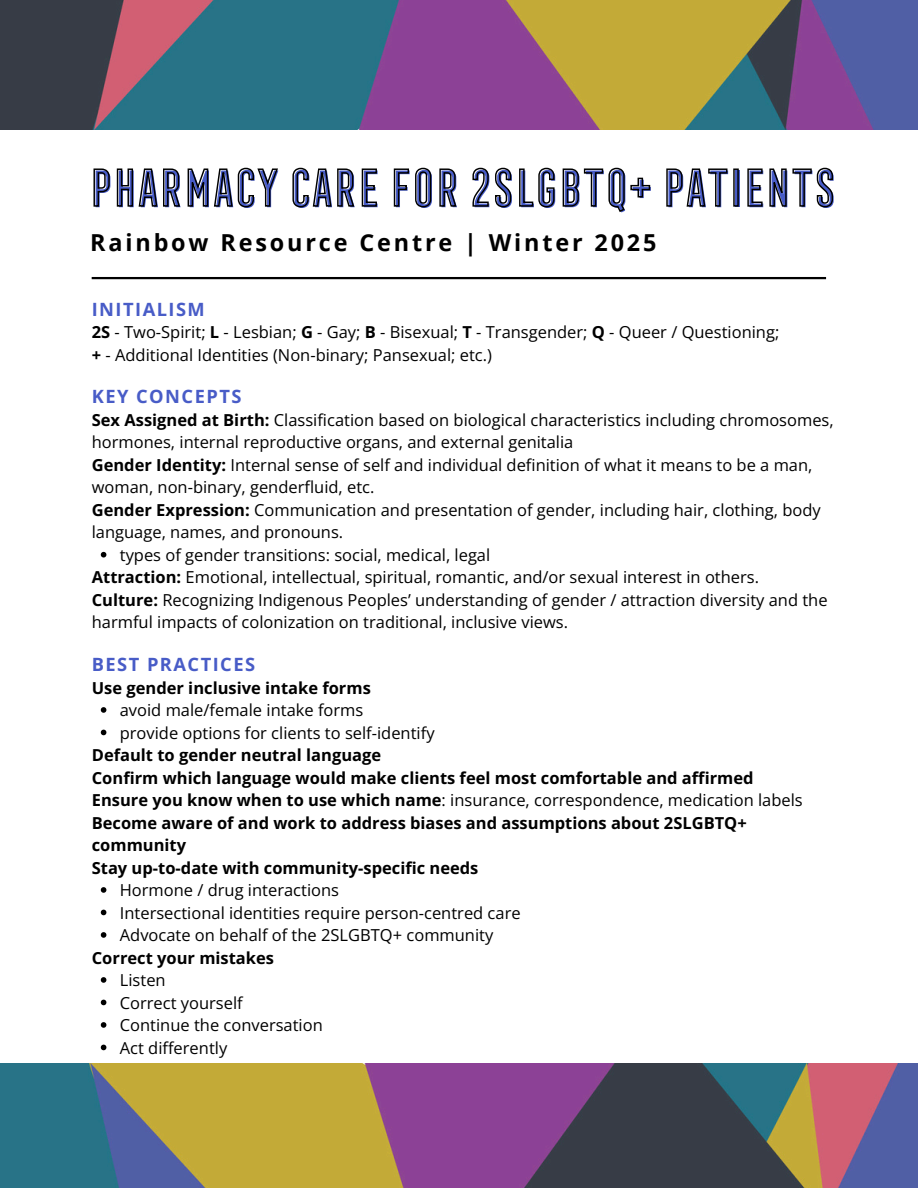
<style>
.page{position:relative;width:918px;height:1188px;background:#fff}
.page>*{position:absolute;margin:0;border:0;box-sizing:border-box;transform-origin:0 0}
.t1{font:51px "Frontage Condensed";letter-spacing:-.105em;color:#485cc7}
.t2{font:700 23.4px "Open Sans";letter-spacing:.12em;color:#000}
.t3{font:700 18.3px "Open Sans";letter-spacing:.08em;color:#485cc7}
.t4{font:16.5px/22.5px "Open Sans";color:#000}
.t5{font:700 16.5px/22.5px "Open Sans";color:#000}
.s1{font-weight:700}
.s2{font-weight:400}
</style>
<div class="page">
<img style="left:0;top:0;width:918px;height:130px">
<img style="left:0;top:1063px;width:918px;height:125px">
<svg style="left:93px;top:167px;width:740px;height:45px"></svg>
<svg style="left:101px;top:552px;width:5px;height:6px"></svg>
<svg style="left:101px;top:707px;width:5px;height:6px"></svg>
<svg style="left:101px;top:730px;width:5px;height:5px"></svg>
<svg style="left:101px;top:887px;width:5px;height:6px"></svg>
<svg style="left:101px;top:910px;width:5px;height:5px"></svg>
<svg style="left:101px;top:932px;width:5px;height:6px"></svg>
<svg style="left:101px;top:977px;width:5px;height:6px"></svg>
<svg style="left:101px;top:1000px;width:5px;height:5px"></svg>
<svg style="left:101px;top:1022px;width:5px;height:6px"></svg>
<svg style="left:101px;top:1045px;width:5px;height:5px"></svg>
<hr style="left:92px;top:277px;width:734px;height:2px;background:#000">
<h1 class="t1" style="left:86px;top:161px;width:754px">PHARMACY CARE FOR 2SLGBTQ+ PATIENTS</h1>
<h2 class="t2" style="left:90px;top:226px;width:568px">Rainbow Resource Centre | Winter 2025</h2>
<p class="t3" style="left:92px;top:296px;width:115px">INITIALISM</p>
<p class="t4" style="left:92px;top:320px;width:689px"><span class="s1">2S</span> - Two-Spirit; <span class="s1">L</span> - Lesbian; <span class="s1">G</span> - Gay; <span class="s1">B</span> - Bisexual; <span class="s1">T</span> - Transgender; <span class="s1">Q</span> - Queer / Questioning; <span class="s1">+</span> - Additional Identities (Non-binary ; Pansexual; etc.)</p>
<p class="t3" style="left:92px;top:384px;width:151px">KEY CONCEPTS</p>
<p class="t4" style="left:92px;top:408px;width:743px"><span class="s1">Sex Assigned at Birth:</span> Classification based on biological characteristics including chromosomes,</p>
<p class="t4" style="left:92px;top:431px;width:483px">hormones, internal reproductive organs, and external genitalia</p>
<p class="t4" style="left:92px;top:453px;width:722px"><span class="s1">Gender Identity:</span> Internal sense of self and individual definition of what it means to be a man,</p>
<p class="t4" style="left:92px;top:476px;width:284px">woman, non-binary, genderfluid, etc.</p>
<p class="t4" style="left:92px;top:498px;width:730px"><span class="s1">Gender Expression:</span> Communication and presentation of gender, including hair, clothing, body</p>
<p class="t4" style="left:92px;top:521px;width:253px">language, names, and pronouns.</p>
<p class="t4" style="left:120px;top:543px;width:372px">types of gender transitions: social, medical, legal</p>
<p class="t4" style="left:92px;top:566px;width:669px"><span class="s1">Attraction:</span> Emotional, intellectual, spiritual, romantic, and/or sexual interest in others.</p>
<p class="t4" style="left:92px;top:588px;width:737px"><span class="s1">Culture:</span> Recognizing Indigenous Peoples’ understanding of gender / attraction diversity and the</p>
<p class="t4" style="left:92px;top:611px;width:478px">harmful impacts of colonization on traditional, inclusive views.</p>
<p class="t3" style="left:92px;top:652px;width:165px">BEST PRACTICES</p>
<p class="t5" style="left:92px;top:676px;width:281px">Use gender inclusive intake forms</p>
<p class="t4" style="left:120px;top:698px;width:316px">avoid male/female intake forms<br>provide options for clients to self-identify</p>
<p class="t5" style="left:92px;top:744px;width:712px">Default to gender neutral language<br>Confirm which language would make clients feel most comfortable and affirmed Ensure you know when to use which name<span class="s2">: insurance, correspondence, medication labels </span>Become aware of and work to address biases and assumptions about 2SLGBTQ+ community<br>Stay up-to-date with community-specific needs</p>
<p class="t4" style="left:120px;top:878px;width:402px">Hormone / drug interactions<br>Intersectional identities require person-centred care<br>Advocate on behalf of the 2SLGBTQ+ community</p>
<p class="t5" style="left:92px;top:946px;width:184px">Correct your mistakes</p>
<p class="t4" style="left:120px;top:968px;width:205px">Listen<br>Correct yourself<br>Continue the conversation<br>Act differently</p>
</div>
